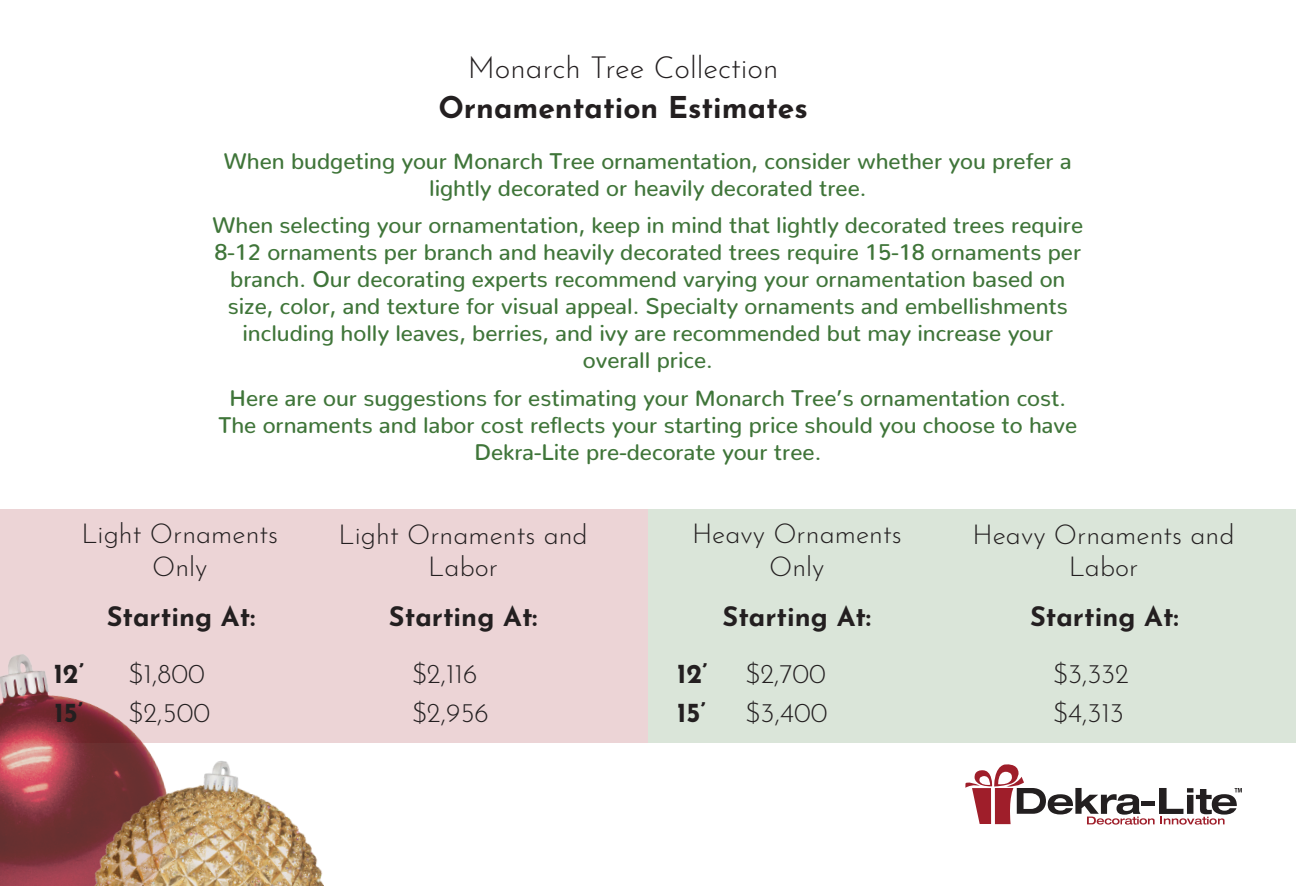
<style>
.page{position:relative;width:1296px;height:886px;background:#fff}
.page>*{position:absolute;margin:0;border:0;box-sizing:border-box;transform-origin:0 0}
.bold_head{font:700 30px "Josefin Sans";color:#231f20}
.thin_head{font:300 30px "Josefin Sans";color:#231f20}
.thin_head-2{font:300 27px/32.4px "Josefin Sans";color:#231f20;text-align:center}
.bold_head-2{font:700 27px "Josefin Sans";color:#231f20}
.t1{font:500 22.5px/27px "Nunito";color:#3f7539;text-align:center}
</style>
<div class="page">
<div style="left:648px;top:509px;width:648px;height:234px;background:#dae5d9"></div>
<div style="left:0;top:509px;width:648px;height:234px;background:#ecd4d6"></div>
<img style="left:0;top:654px;width:126px;height:232px">
<img style="left:72px;top:725px;width:252px;height:161px">
<svg style="left:965px;top:764px;width:277px;height:60px"></svg>
<p class="thin_head" style="left:468px;top:44px;width:312px">Monarch Tree Collection</p>
<p class="bold_head" style="left:438px;top:81px;width:371px">Ornamentation Estimates</p>
<p class="t1" style="left:224px;top:145px;width:849px">When budgeting your Monarch Tree ornamentation, consider whether you prefer a lightly decorated or heavily decorated tree.</p>
<p class="t1" style="left:212px;top:209px;width:872px">When selecting your ornamentation, keep in mind that lightly decorated trees require 8-12 ornaments per branch and heavily decorated trees require 15-18 ornaments per branch. Our decorating experts recommend varying your ornamentation based on size, color, and texture for visual appeal. Specialty ornaments and embellishments including holly leaves, berries, and ivy are recommended but may increase your overall price.</p>
<p class="t1" style="left:218px;top:382px;width:860px">Here are our suggestions for estimating your Monarch Tree’s ornamentation cost.<br>The ornaments and labor cost reflects your starting price should you choose to have<br>Dekra-Lite pre-decorate your tree.</p>
<p class="thin_head-2" style="left:81px;top:515px;width:198px">Light Ornaments</p>
<p class="thin_head-2" style="left:152px;top:547px;width:57px">Only</p>
<p class="thin_head-2" style="left:339px;top:516px;width:251px">Light Ornaments and<br>Labor</p>
<p class="thin_head-2" style="left:692px;top:515px;width:211px">Heavy Ornaments<br>Only</p>
<p class="thin_head-2" style="left:973px;top:516px;width:264px">Heavy Ornaments and<br>Labor</p>
<p class="bold_head-2" style="left:54px;top:649px;width:32px">12’</p>
<p class="bold_head-2" style="left:54px;top:689px;width:30px">15’</p>
<p class="bold_head-2" style="left:107px;top:593px;width:150px">Starting At:</p>
<p class="bold_head-2" style="left:389px;top:593px;width:150px">Starting At:</p>
<p class="bold_head-2" style="left:723px;top:593px;width:150px">Starting At:</p>
<p class="bold_head-2" style="left:1030px;top:593px;width:150px">Starting At:</p>
<p class="thin_head-2" style="left:412px;top:654px;width:67px">$2,116</p>
<p class="thin_head-2" style="left:412px;top:693px;width:79px">$2,956</p>
<p class="thin_head-2" style="left:128px;top:654px;width:78px">$1,800</p>
<p class="thin_head-2" style="left:128px;top:693px;width:84px">$2,500</p>
<p class="bold_head-2" style="left:677px;top:649px;width:32px">12’</p>
<p class="thin_head-2" style="left:1053px;top:654px;width:78px">$3,332</p>
<p class="bold_head-2" style="left:677px;top:689px;width:30px">15’</p>
<p class="thin_head-2" style="left:1053px;top:693px;width:73px">$4,313</p>
<p class="thin_head-2" style="left:745px;top:654px;width:82px">$2,700</p>
<p class="thin_head-2" style="left:745px;top:693px;width:84px">$3,400</p>
</div>
